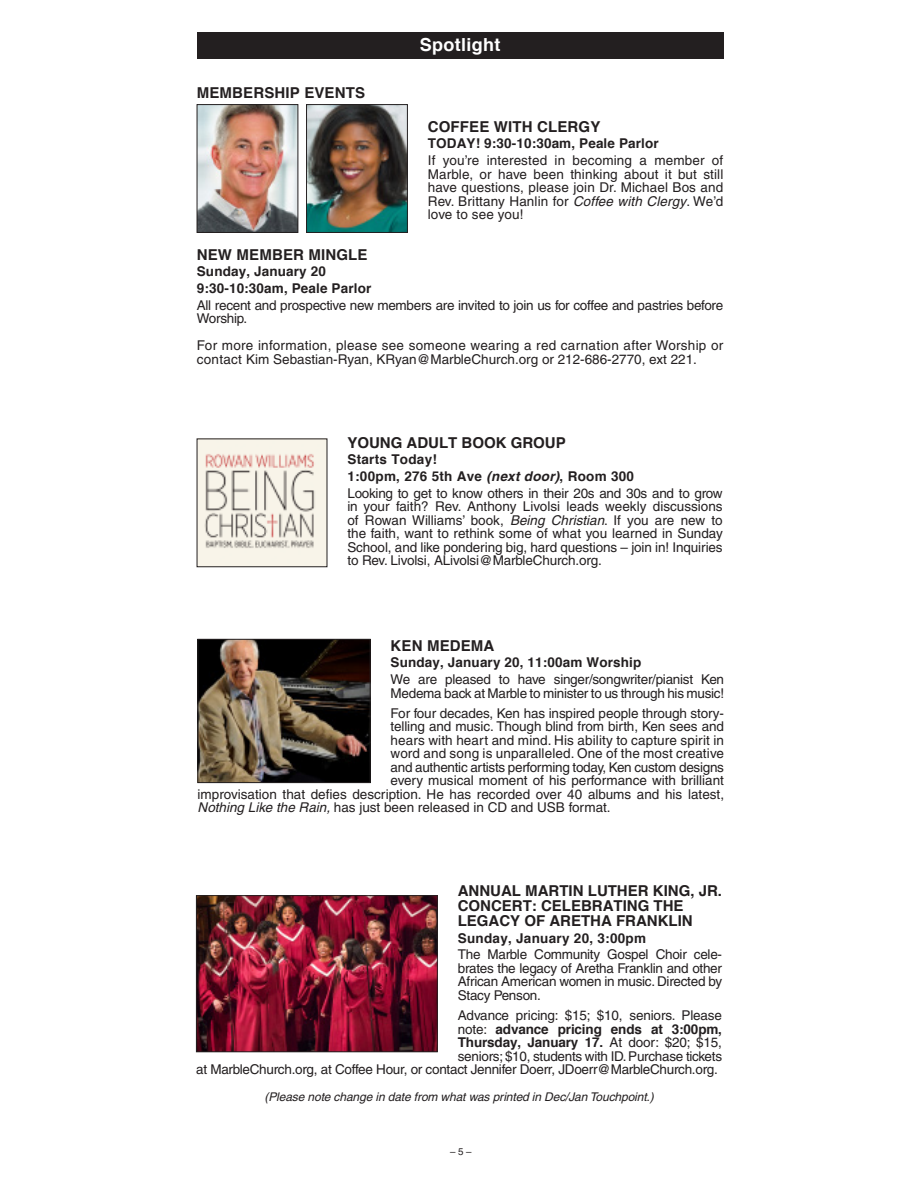
<style>
.page{position:relative;width:918px;height:1188px;background:#fff}
.page>*{position:absolute;margin:0;border:0;box-sizing:border-box;transform-origin:0 0}
.t1{font:700 18px "Helvetica";letter-spacing:.02em;color:#fff}
.t2{font:700 15px/15px "Helvetica";color:#231f20}
.t3{font:13.5px/13.5px "Helvetica";letter-spacing:-.01em;color:#231f20;text-align:justify}
.t4{font:700 13.5px "Helvetica";letter-spacing:.01em;color:#231f20}
.t5{font:13.5px/13.5px "Helvetica";letter-spacing:.02em;color:#231f20}
.t6{font:13.5px "Helvetica";letter-spacing:.01em;color:#231f20}
.t7{font:700 13.5px "Helvetica";letter-spacing:-.01em;color:#231f20}
.t8{font:italic 12px "Helvetica";letter-spacing:-.01em;color:#231f20}
.t9{font:9.75px "Helvetica";color:#231f20}
.s1{font-style:italic}
.s2{font-weight:400}
</style>
<div class="page">
<div style="left:197px;top:32px;width:526px;height:27px;background:#231f20"></div>
<img style="left:199px;top:441px;width:126px;height:124px">
<img style="left:198px;top:897px;width:238px;height:153px">
<div style="left:196px;top:895px;width:242px;height:157px;border:1px solid #231f20"></div>
<img style="left:199px;top:106px;width:97px;height:125px">
<div style="left:197px;top:104px;width:101px;height:129px;border:1px solid #231f20"></div>
<img style="left:308px;top:106px;width:98px;height:125px">
<div style="left:306px;top:104px;width:102px;height:129px;border:1px solid #231f20"></div>
<img style="left:200px;top:641px;width:168px;height:140px">
<div style="left:198px;top:639px;width:172px;height:144px;border:1px solid #231f20"></div>
<p class="t2" style="left:197px;top:85px;width:170px">MEMBERSHIP EVENTS</p>
<p class="t1" style="left:420px;top:33px;width:82px">Spotlight</p>
<p class="t2" style="left:428px;top:119px;width:174px">COFFEE WITH CLERGY</p>
<p class="t4" style="left:428px;top:135px;width:232px">TODAY! 9:30-10:30am, Peale Parlor</p>
<p class="t3" style="left:428px;top:154px;width:297px">If you’re interested in becoming a member of Marble, or have been thinking about it but still have questions, please join Dr. Michael Bos and Rev. Brittany Hanlin for <span class="s1">Coffee with Clergy</span>. We’d love to see you!</p>
<p class="t2" style="left:197px;top:247px;width:172px">NEW MEMBER MINGLE</p>
<p class="t4" style="left:197px;top:263px;width:131px">Sunday, January 20</p>
<p class="t4" style="left:197px;top:280px;width:176px">9:30-10:30am, Peale Parlor</p>
<p class="t3" style="left:197px;top:298px;width:528px">All recent and prospective new members are invited to join us for coffee and pastries before<br>Worship.</p>
<p class="t5" style="left:197px;top:339px;width:528px">For more information, please see someone wearing a red carnation after Worship or contact Kim Sebastian-Ryan, KRyan@MarbleChurch.org or 212-686-2770, ext 221.</p>
<p class="t2" style="left:347px;top:435px;width:220px">YOUNG ADULT BOOK GROUP</p>
<p class="t4" style="left:347px;top:451px;width:91px">Starts Today!</p>
<p class="t4" style="left:347px;top:468px;width:288px">1:00pm, 276 5th Ave <span class="s1">(next door)</span>, Room 300</p>
<p class="t3" style="left:347px;top:486px;width:377px">Looking to get to know others in their 20s and 30s and to grow in your faith? Rev. Anthony Livolsi leads weekly discussions of Rowan Williams’ book, <span class="s1">Being Christian</span>. If you are new to the faith, want to rethink some of what you learned in Sunday School, and like pondering big, hard questions – join in! Inquiries to Rev. Livolsi, ALivolsi@MarbleChurch.org.</p>
<p class="t2" style="left:391px;top:638px;width:105px">KEN MEDEMA</p>
<p class="t4" style="left:391px;top:654px;width:252px">Sunday, January 20, 11:00am Worship</p>
<p class="t3" style="left:391px;top:673px;width:335px">We are pleased to have singer/songwriter/pianist Ken<br>Medema back at Marble to minister to us through his music!</p>
<p class="t3" style="left:391px;top:706px;width:335px">For four decades, Ken has inspired people through story-</p>
<p class="t3" style="left:391px;top:720px;width:335px">telling and music. Though blind from birth, Ken sees and</p>
<p class="t6" style="left:391px;top:732px;width:335px">hears with heart and mind. His ability to capture spirit in</p>
<p class="t6" style="left:391px;top:746px;width:335px">word and song is unparalleled. One of the most creative</p>
<p class="t3" style="left:391px;top:760px;width:335px">and authentic artists performing today, Ken custom designs</p>
<p class="t3" style="left:391px;top:774px;width:335px">every musical moment of his performance with brilliant</p>
<p class="t3" style="left:198px;top:787px;width:528px">improvisation that defies description. He has recorded over 40 albums and his latest,</p>
<p class="t3" style="left:198px;top:801px;width:415px"><span class="s1">Nothing Like the Rain,</span> has just been released in CD and USB format.</p>
<p class="t2" style="left:458px;top:883px;width:266px">ANNUAL MARTIN LUTHER KING, JR.<br>CONCERT: CELEBRATING THE</p>
<p class="t2" style="left:458px;top:913px;width:236px">LEGACY OF ARETHA FRANKLIN</p>
<p class="t4" style="left:458px;top:929px;width:190px">Sunday, January 20, 3:00pm</p>
<p class="t3" style="left:458px;top:948px;width:266px">The Marble Community Gospel Choir cele&shy;brates the legacy of Aretha Franklin and other African American women in music. Directed by Stacy Penson.</p>
<p class="t3" style="left:458px;top:1009px;width:266px">Advance pricing: $15; $10, seniors. Please</p>
<p class="t7" style="left:458px;top:1020px;width:266px"><span class="s2">note:</span> advance pricing ends at 3:00pm,</p>
<p class="t7" style="left:458px;top:1034px;width:266px">Thursday, January 17. <span class="s2">At door: $20; $15,</span></p>
<p class="t3" style="left:458px;top:1049px;width:266px">seniors; $10, students with ID. Purchase tickets</p>
<p class="t3" style="left:196px;top:1063px;width:523px">at MarbleChurch.org, at Coffee Hour, or contact Jennifer Doerr, JDoerr@MarbleChurch.org.</p>
<p class="t8" style="left:265px;top:1090px;width:391px">(Please note change in date from what was printed in Dec/Jan Touchpoint.)</p>
<p class="t9" style="left:450px;top:1146px;width:23px">– 5 –</p>
</div>
